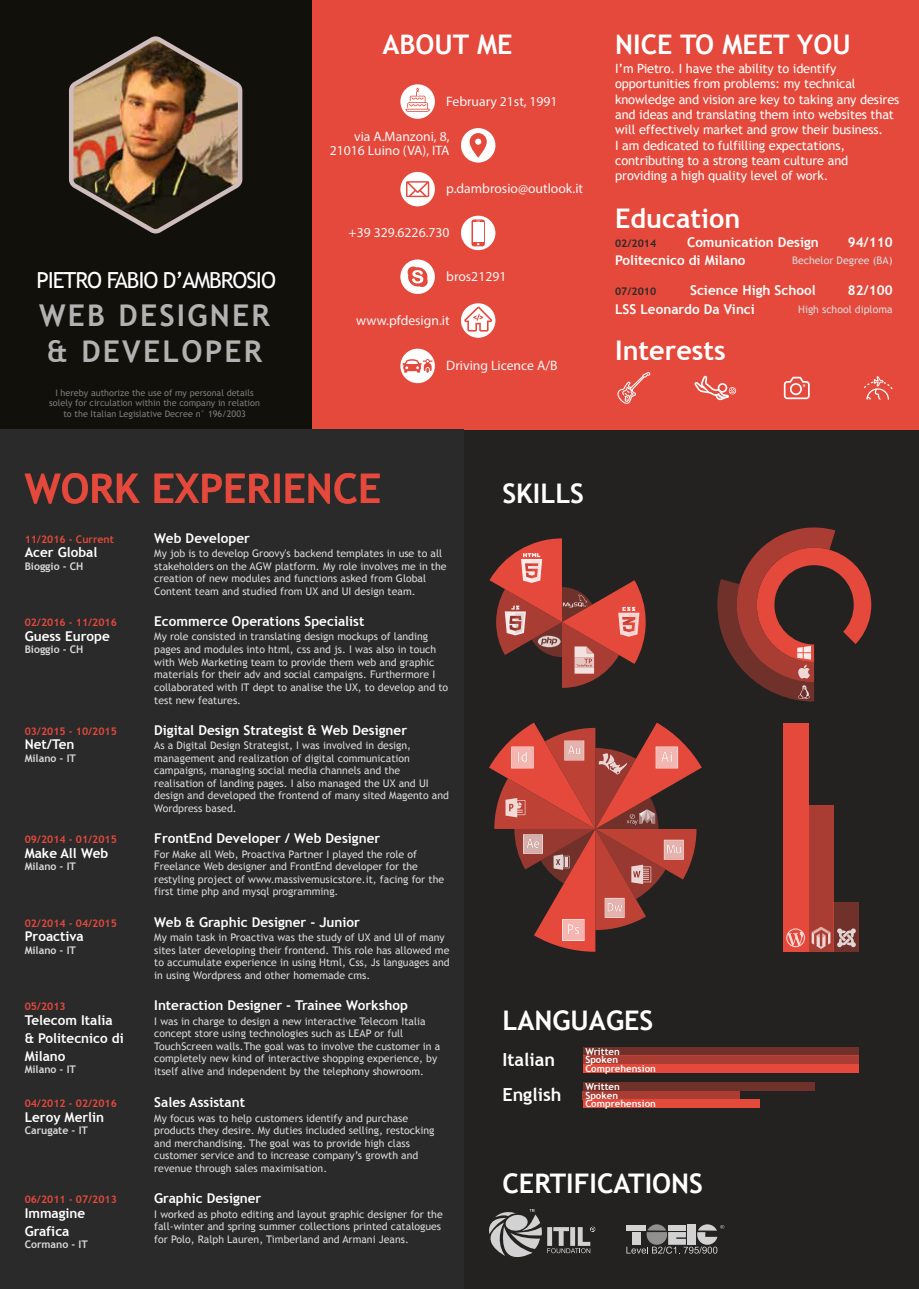
<style>
.page{position:relative;width:919px;height:1289px;background:#fff}
.page>*{position:absolute;margin:0;border:0;box-sizing:border-box;transform-origin:0 0}
.t1{font:700 40.8px "Trebuchet MS";color:#e4493b}
.t2{font:700 30px/36px "Trebuchet MS";letter-spacing:.075em;color:#b2b2b2}
.t3{font:700 27px "Trebuchet MS";color:#fff}
.t4{font:22.2px "Trebuchet MS";letter-spacing:-.05em;color:#fff}
.t5{font:700 18px/35.5px "Trebuchet MS";color:#fff}
.t6{font:13.65px/13.6px "Myriad Pro";color:#fbf6f8;text-align:right}
.t7{font:700 13.5px/18px "Trebuchet MS";color:#fff}
.t8{font:12.75px/15.3px "Trebuchet MS";letter-spacing:-.01em;color:#fff}
.t9{font:10.5px/12.6px "Trebuchet MS";color:#dadada}
.t10{font:700 10.5px "Trebuchet MS";color:#e4493b}
.t11{font:700 10.5px "Trebuchet MS";color:#dadada}
.t12{font:700 10.5px "Trebuchet MS";color:#2a2a2a}
.t13{font:700 9.75px/8.6px "Trebuchet MS";color:#fff}
.t14{font:9px/10.8px "Trebuchet MS";color:#7c7c7c;text-align:center}
</style>
<div class="page">
<div style="left:411px;top:429px;width:507px;height:859px;background:#242221"></div>
<div style="left:0;top:0;width:918px;height:429px;background:#e4493b"></div>
<div style="left:0;top:0;width:311px;height:429px;background:#12100b"></div>
<svg style="left:400px;top:84px;width:35px;height:35px"></svg>
<svg style="left:461px;top:128px;width:34px;height:35px"></svg>
<svg style="left:400px;top:172px;width:35px;height:34px"></svg>
<svg style="left:461px;top:216px;width:34px;height:34px"></svg>
<div style="left:472px;top:222px;width:11px;height:20px;background:#fff"></div>
<svg style="left:400px;top:259px;width:35px;height:35px"></svg>
<svg style="left:400px;top:349px;width:35px;height:34px"></svg>
<svg style="left:461px;top:303px;width:34px;height:35px"></svg>
<div style="left:0;top:429px;width:463px;height:859px;background:#2a2a2a"></div>
<svg style="left:489px;top:538px;width:156px;height:150px"></svg>
<svg style="left:717px;top:527px;width:154px;height:174px"></svg>
<svg style="left:489px;top:722px;width:212px;height:229px"></svg>
<div style="left:782px;top:723px;width:26px;height:228px;background:#e4493b"></div>
<div style="left:808px;top:804px;width:25px;height:147px;background:#aa3d33"></div>
<div style="left:833px;top:902px;width:26px;height:49px;background:#70312b"></div>
<svg style="left:786px;top:928px;width:18px;height:19px"></svg>
<svg style="left:811px;top:926px;width:19px;height:22px"></svg>
<svg style="left:837px;top:928px;width:18px;height:19px"></svg>
<svg style="left:489px;top:1209px;width:106px;height:48px"></svg>
<div style="left:583px;top:1064px;width:276px;height:8px;background:#e4493b"></div>
<div style="left:583px;top:1055px;width:276px;height:9px;background:#aa3d33"></div>
<div style="left:583px;top:1047px;width:276px;height:8px;background:#70312b"></div>
<div style="left:582px;top:1099px;width:177px;height:9px;background:#e4493b"></div>
<div style="left:582px;top:1091px;width:157px;height:8px;background:#aa3d33"></div>
<div style="left:582px;top:1082px;width:232px;height:9px;background:#70312b"></div>
<svg style="left:626px;top:1224px;width:98px;height:29px"></svg>
<svg style="left:617px;top:372px;width:33px;height:32px"></svg>
<svg style="left:783px;top:377px;width:26px;height:22px"></svg>
<svg style="left:694px;top:376px;width:42px;height:24px"></svg>
<svg style="left:864px;top:376px;width:28px;height:23px"></svg>
<img style="left:69px;top:36px;width:173px;height:197px">
<h3 class="t4" style="left:36px;top:267px;width:241px">PIETRO FABIO D’AMBROSIO</h3>
<h2 class="t2" style="left:39px;top:297px;width:232px">WEB DESIGNER &amp; DEVELOPER</h2>
<p class="t14" style="left:49px;top:387px;width:212px">I hereby authorize the use of my personal details solely for circulation within the company in relation to the Italian Legislative Decree n° 196/2003</p>
<h3 class="t3" style="left:382px;top:28px;width:132px">ABOUT ME</h3>
<h3 class="t6" style="left:446px;top:94px;width:113px">February 21st, 1991</h3>
<h3 class="t6" style="left:330px;top:129px;width:121px">via A.Manzoni, 8,<br>21016 Luino (VA), ITA</h3>
<h3 class="t6" style="left:446px;top:181px;width:138px">p.dambrosio@outlook.it</h3>
<h3 class="t6" style="left:348px;top:225px;width:102px">+39 329.6226.730</h3>
<h3 class="t6" style="left:446px;top:269px;width:62px">bros21291</h3>
<h3 class="t6" style="left:356px;top:313px;width:95px">www.pfdesign.it</h3>
<h3 class="t6" style="left:446px;top:358px;width:113px">Driving Licence A/B</h3>
<h1 class="t1" style="left:25px;top:463px;width:358px">WORK EXPERIENCE</h1>
<p class="t10" style="left:25px;top:532px;width:91px">11/2016 - Current</p>
<p class="t7" style="left:154px;top:529px;width:97px">Web Developer</p>
<p class="t9" style="left:154px;top:547px;width:294px">My job is to develop Groovy's backend templates in use to all stakeholders on the AGW platform. My role involves me in the creation of new modules and functions asked from Global Content team and studied from UX and UI design team.</p>
<p class="t7" style="left:25px;top:626px;width:87px">Guess Europe</p>
<p class="t11" style="left:25px;top:643px;width:60px">Bioggio - CH</p>
<p class="t7" style="left:25px;top:543px;width:74px">Acer Global</p>
<p class="t11" style="left:25px;top:559px;width:60px">Bioggio - CH</p>
<p class="t10" style="left:25px;top:616px;width:94px">02/2016 - 11/2016</p>
<p class="t7" style="left:154px;top:612px;width:212px">Ecommerce Operations Specialist</p>
<p class="t9" style="left:154px;top:630px;width:295px">My role consisted in translating design mockups of landing pages and modules into html, css and js. I was also in touch with Web Marketing team to provide them web and graphic materials for their adv and social campaigns. Furthermore I collaborated with IT dept to analise the UX, to develop and to test new features.</p>
<p class="t7" style="left:25px;top:735px;width:51px">Net/Ten</p>
<p class="t11" style="left:25px;top:751px;width:53px">Milano - IT</p>
<p class="t10" style="left:25px;top:724px;width:94px">03/2015 - 10/2015</p>
<p class="t7" style="left:154px;top:721px;width:254px">Digital Design Strategist &amp; Web Designer</p>
<p class="t9" style="left:154px;top:739px;width:296px">As a Digital Design Strategist, I was involved in design, management and realization of digital communication campaigns, managing social media channels and the realisation of landing pages. I also managed the UX and UI design and developed the frontend of many sited Magento and Wordpress based.</p>
<h3 class="t3" style="left:502px;top:476px;width:83px">SKILLS</h3>
<h3 class="t3" style="left:615px;top:28px;width:237px">NICE TO MEET YOU</h3>
<p class="t8" style="left:615px;top:61px;width:286px">I’m Pietro. I have the ability to identify opportunities from problems: my technical knowledge and vision are key to taking any desires and ideas and translating them into websites that will effectively market and grow their business.<br>I am dedicated to fulfilling expectations, contributing to a strong team culture and providing a high quality level of work.</p>
<h3 class="t3" style="left:615px;top:202px;width:127px">Education</h3>
<p class="t12" style="left:615px;top:236px;width:43px">02/2014</p>
<p class="t7" style="left:687px;top:233px;width:133px">Comunication Design</p>
<p class="t7" style="left:847px;top:233px;width:46px">94/110</p>
<p class="t9" style="left:792px;top:254px;width:102px">Bechelor Degree (BA)</p>
<p class="t7" style="left:615px;top:300px;width:141px">LSS Leonardo Da Vinci</p>
<p class="t7" style="left:615px;top:251px;width:132px">Politecnico di Milano</p>
<p class="t12" style="left:615px;top:285px;width:43px">07/2010</p>
<p class="t7" style="left:690px;top:282px;width:127px">Science High School</p>
<p class="t7" style="left:847px;top:282px;width:46px">82/100</p>
<p class="t9" style="left:798px;top:303px;width:96px">High school diploma</p>
<h3 class="t3" style="left:615px;top:333px;width:112px">Interests</h3>
<p class="t10" style="left:25px;top:832px;width:94px">09/2014 - 01/2015</p>
<p class="t7" style="left:154px;top:829px;width:227px">FrontEnd Developer / Web Designer</p>
<p class="t9" style="left:154px;top:847px;width:291px">For Make all Web, Proactiva Partner I played the role of Freelance Web designer and FrontEnd developer for the restyling project of www.massivemusicstore.it, facing for the first time php and mysql programming.</p>
<p class="t7" style="left:25px;top:927px;width:61px">Proactiva</p>
<p class="t11" style="left:25px;top:943px;width:53px">Milano - IT</p>
<p class="t7" style="left:25px;top:843px;width:85px">Make All Web</p>
<p class="t11" style="left:25px;top:860px;width:53px">Milano - IT</p>
<p class="t10" style="left:25px;top:916px;width:94px">02/2014 - 04/2015</p>
<p class="t7" style="left:154px;top:913px;width:207px">Web &amp; Graphic Designer - Junior</p>
<p class="t9" style="left:154px;top:931px;width:297px">My main task in Proactiva was the study of UX and UI of many sites later developing their frontend. This role has allowed me to accumulate experience in using Html, Css, Js languages and in using Wordpress and other homemade cms.</p>
<p class="t7" style="left:25px;top:1010px;width:101px">Telecom Italia &amp; Politecnico di<br>Milano</p>
<p class="t11" style="left:25px;top:1062px;width:53px">Milano - IT</p>
<p class="t10" style="left:25px;top:999px;width:43px">05/2013</p>
<p class="t7" style="left:154px;top:996px;width:255px">Interaction Designer - Trainee Workshop</p>
<p class="t9" style="left:154px;top:1014px;width:287px">I was in charge to design a new interactive Telecom Italia concept store using technologies such as LEAP or full TouchScreen walls.The goal was to involve the customer in a completely new kind of interactive shopping experience, by itself alive and independent by the telephony showroom.</p>
<p class="t7" style="left:25px;top:1107px;width:81px">Leroy Merlin</p>
<p class="t11" style="left:25px;top:1123px;width:65px">Carugate - IT</p>
<p class="t10" style="left:25px;top:1096px;width:94px">04/2012 - 02/2016</p>
<p class="t7" style="left:154px;top:1093px;width:92px">Sales Assistant</p>
<p class="t9" style="left:154px;top:1111px;width:282px">My focus was to help customers identify and purchase products they desire. My duties included selling, restocking and merchandising. The goal was to provide high class customer service and to increase company’s growth and revenue through sales maximisation.</p>
<p class="t7" style="left:25px;top:1203px;width:62px">Immagine<br>Grafica</p>
<p class="t11" style="left:25px;top:1238px;width:65px">Cormano - IT</p>
<p class="t10" style="left:25px;top:1193px;width:94px">06/2011 - 07/2013</p>
<p class="t7" style="left:154px;top:1189px;width:109px">Graphic Designer</p>
<p class="t9" style="left:154px;top:1207px;width:290px">I worked as photo editing and layout graphic designer for the fall-winter and spring summer collections printed catalogues for Polo, Ralph Lauren, Timberland and Armani Jeans.</p>
<h3 class="t3" style="left:502px;top:1003px;width:152px">LANGUAGES</h3>
<h3 class="t5" style="left:502px;top:1041px;width:61px">Italian<br>English</h3>
<p class="t13" style="left:585px;top:1047px;width:72px">Written<br>Spoken<br>Comprehension</p>
<p class="t13" style="left:585px;top:1082px;width:72px">Written<br>Spoken<br>Comprehension</p>
<h3 class="t3" style="left:502px;top:1166px;width:202px">CERTIFICATIONS</h3>
</div>
